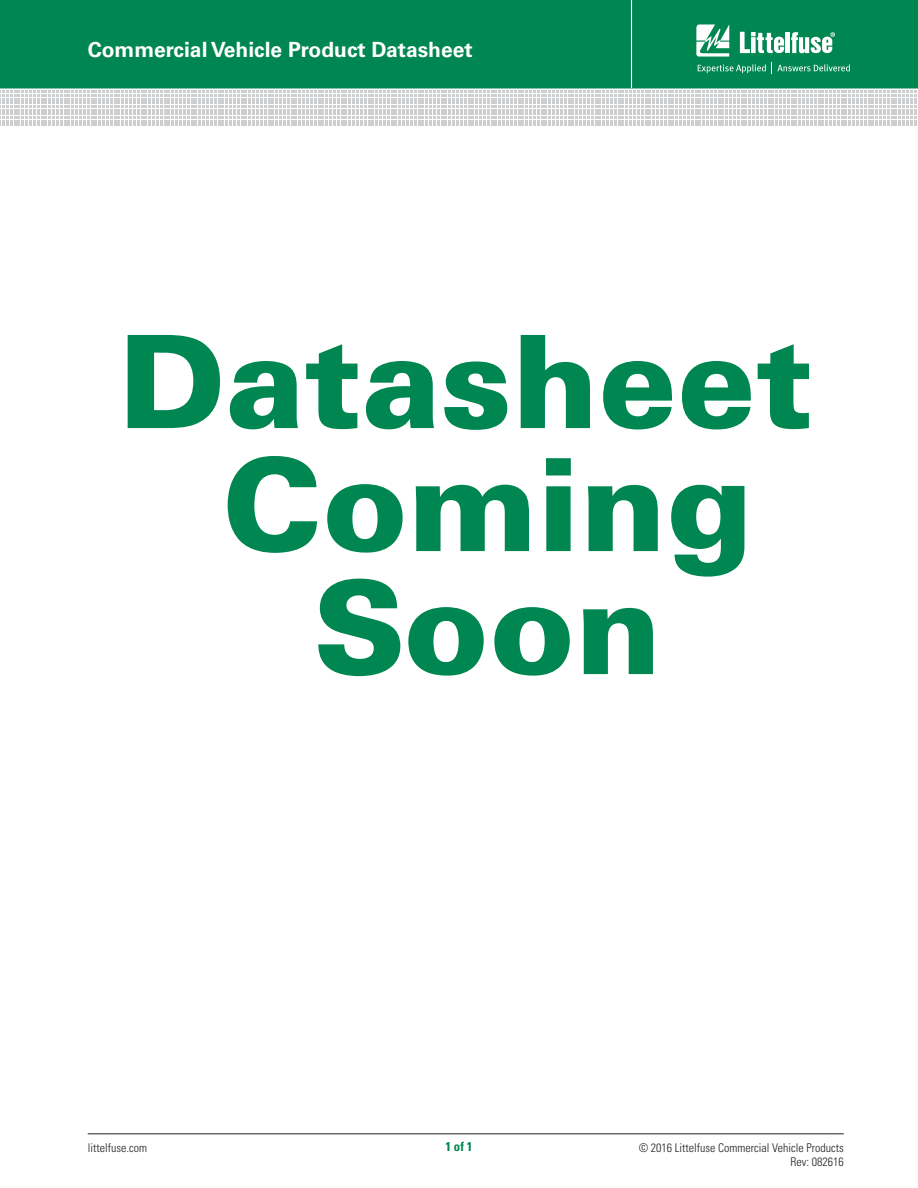
<style>
.page{position:relative;width:918px;height:1188px;background:#fff}
.page>*{position:absolute;margin:0;border:0;box-sizing:border-box;transform-origin:0 0}
.t1{font:900 129px "Univers LT Std";color:#008751}
.t2{font:700 21px "Univers LT Std";color:#fff}
.t3{font:700 condensed 12.75px "Univers LT Std";color:#008751}
.t4{font:300 condensed 12px/13.5px "Univers LT Std";color:#231f20;text-align:right}
</style>
<div class="page">
<div style="left:0;top:0;width:918px;height:88px;background:#008751"></div>
<hr style="left:631px;top:0;width:1px;height:88px;background:#fff">
<hr style="left:88px;top:1134px;width:756px;height:1px;background:#231f20">
<svg style="left:0;top:91px;width:917px;height:35px"></svg>
<svg style="left:696px;top:24px;width:33px;height:33px"></svg>
<hr style="left:786px;top:32px;width:4px;height:21px;background:#fff">
<svg style="left:791px;top:32px;width:44px;height:21px"></svg>
<svg style="left:740px;top:32px;width:44px;height:21px"></svg>
<svg style="left:698px;top:64px;width:68px;height:9px"></svg>
<svg style="left:772px;top:63px;width:78px;height:11px"></svg>
<h2 class="t2" style="left:88px;top:37px;width:386px">Commercial Vehicle Product Datasheet</h2>
<p class="t1" style="left:118px;top:301px;width:697px">Datasheet</p>
<p class="t1" style="left:222px;top:424px;width:532px">Coming</p>
<p class="t1" style="left:313px;top:547px;width:350px">Soon</p>
<p class="t4" style="left:88px;top:1141px;width:61px">littelfuse.com</p>
<p class="t3" style="left:445px;top:1139px;width:29px">1 of 1</p>
<p class="t4" style="left:639px;top:1141px;width:207px">© 2016 Littelfuse Commercial Vehicle Products<br>Rev: 082616</p>
</div>
